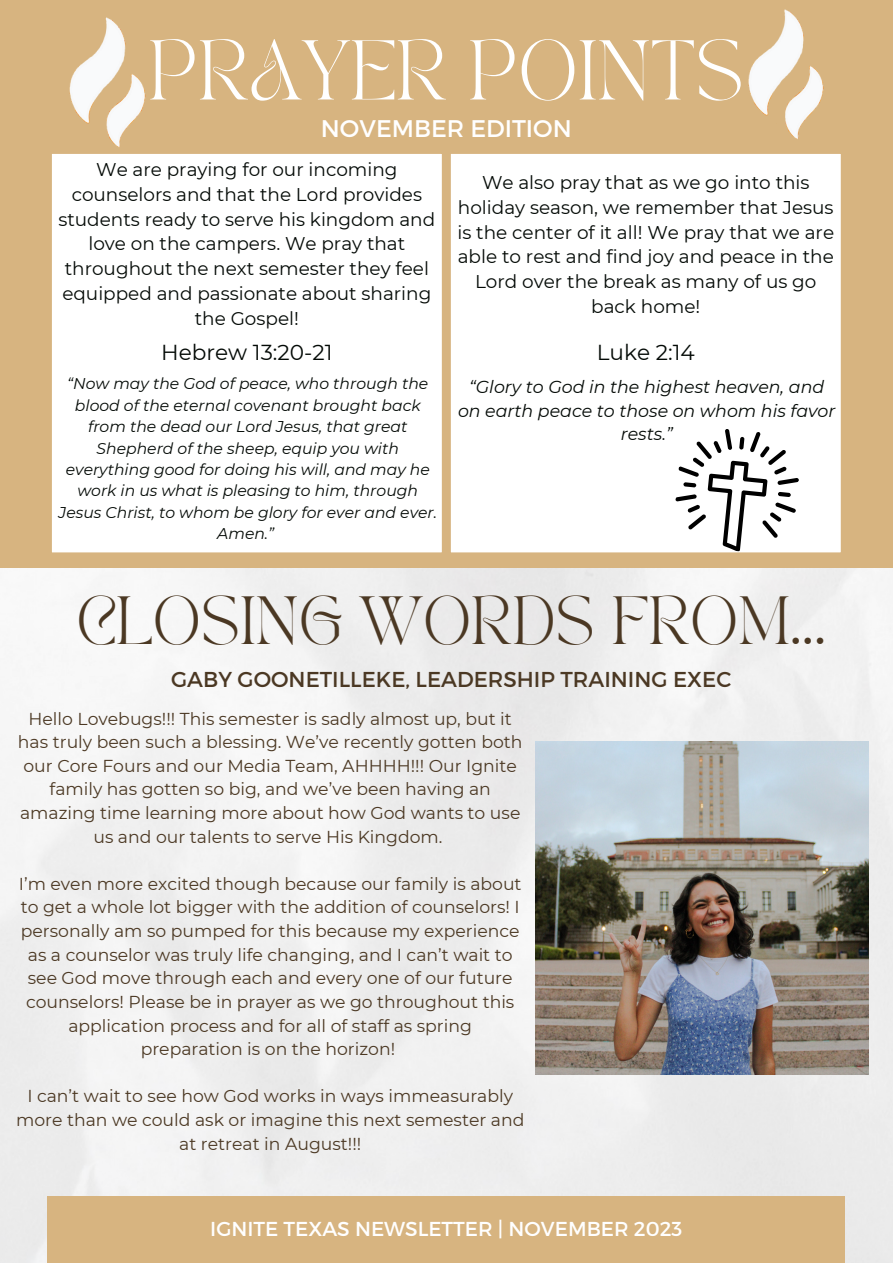
<style>
.page{position:relative;width:893px;height:1264px;background:#fff}
.page>*{position:absolute;margin:0;border:0;box-sizing:border-box;transform-origin:0 0}
.t1{font:59.25px "TAN PEARL Regular";color:#fff}
.t2{font:47.7px "TAN PEARL Regular";color:#4b3823}
.t3{font:24px "Montserrat";color:#fff}
.t4{font:21.6px "Montserrat";color:#4b3823}
.t5{font:21.6px "Montserrat";color:#040a06}
.t6{font:20.1px "Montserrat";color:#fff}
.t7{font:18.45px/24.8px "Montserrat";color:#040a06;text-align:center}
.t8{font:italic 17.4px/23.5px "Montserrat";color:#040a06;text-align:center}
.t9{font:17.25px/23.5px "Montserrat";color:#4b3823;text-align:center}
.t10{font:italic 15.6px/21.3px "Montserrat";color:#040a06;text-align:center}
</style>
<div class="page">
<div style="left:0;top:567px;width:892px;height:695px;background:#f0f0f0"></div>
<div style="left:0;top:0;width:892px;height:567px;background:#d7b480"></div>
<img style="left:748px;top:9px;width:76px;height:130px">
<img style="left:69px;top:17px;width:77px;height:130px">
<div style="left:51px;top:154px;width:391px;height:399px;background:#fff"></div>
<div style="left:450px;top:154px;width:391px;height:399px;background:#fff"></div>
<svg style="left:675px;top:428px;width:124px;height:125px;background:#d6d6d6"></svg>
<img style="left:536px;top:741px;width:332px;height:333px">
<div style="left:47px;top:1196px;width:798px;height:66px;background:#d7b480"></div>
<p class="t1" style="left:148px;top:39px;width:597px">PRAYER POINTS</p>
<p class="t3" style="left:321px;top:113px;width:252px">NOVEMBER EDITION</p>
<p class="t7" style="left:58px;top:157px;width:378px">We are praying for our incoming counselors and that the Lord provides students ready to serve his kingdom and love on the campers. We pray that throughout the next semester they feel equipped and passionate about sharing the Gospel!</p>
<p class="t5" style="left:161px;top:339px;width:173px">Hebrew 13:20-21</p>
<p class="t10" style="left:59px;top:373px;width:380px">“Now may the God of peace, who through the blood of the eternal covenant brought back from the dead our Lord Jesus, that great Shepherd of the sheep, equip you with everything good for doing his will, and may he work in us what is pleasing to him, through Jesus Christ, to whom be glory for ever and ever.<br>Amen.”</p>
<p class="t7" style="left:457px;top:170px;width:378px">We also pray that as we go into this holiday season, we remember that Jesus is the center of it all! We pray that we are able to rest and find joy and peace in the<br>Lord over the break as many of us go back home!</p>
<p class="t5" style="left:596px;top:339px;width:99px">Luke 2:14</p>
<p class="t8" style="left:458px;top:375px;width:379px">“Glory to God in the highest heaven, and on earth peace to those on whom his favor rests.”</p>
<p class="t2" style="left:76px;top:595px;width:751px">CLOSING WORDS FROM...</p>
<p class="t4" style="left:171px;top:665px;width:561px">GABY GOONETILLEKE, LEADERSHIP TRAINING EXEC</p>
<p class="t9" style="left:18px;top:706px;width:506px">Hello Lovebugs!!! This semester is sadly almost up, but it has truly been such a blessing. We’ve recently gotten both our Core Fours and our Media Team, AHHHH!!! Our Ignite family has gotten so big, and we’ve been having an amazing time learning more about how God wants to use us and our talents to serve His Kingdom.</p>
<p class="t9" style="left:19px;top:871px;width:504px">I’m even more excited though because our family is about to get a whole lot bigger with the addition of counselors! I personally am so pumped for this because my experience as a counselor was truly life changing, and I can’t wait to see God move through each and every one of our future counselors! Please be in prayer as we go throughout this application process and for all of staff as spring preparation is on the horizon!</p>
<p class="t9" style="left:16px;top:1084px;width:510px">I can’t wait to see how God works in ways immeasurably more than we could ask or imagine this next semester and at retreat in August!!!</p>
<p class="t6" style="left:210px;top:1215px;width:473px">IGNITE TEXAS NEWSLETTER | NOVEMBER 2023</p>
</div>
